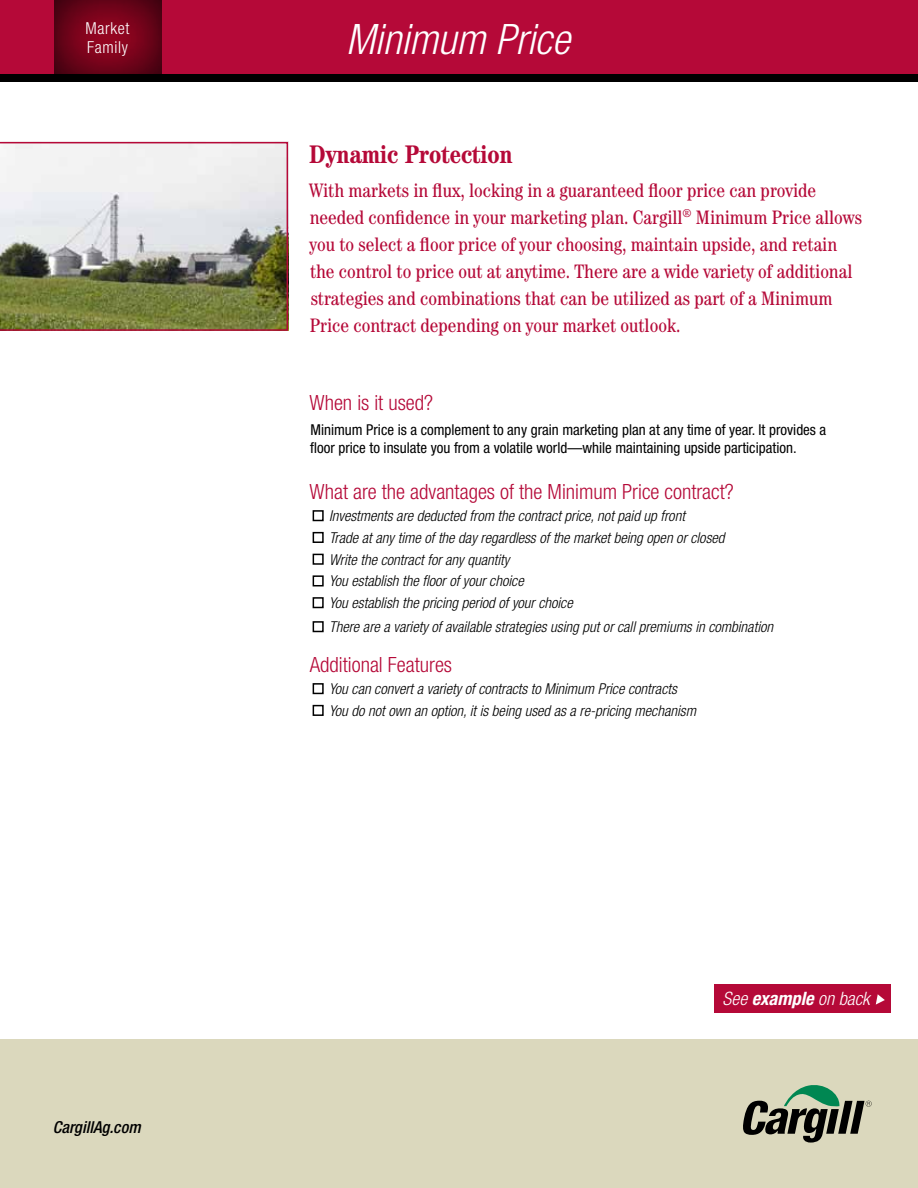
<style>
.page{position:relative;width:918px;height:1188px;background:#fff}
.page>*{position:absolute;margin:0;border:0;box-sizing:border-box;transform-origin:0 0}
.t1{font:italic 300 condensed 42px "Helvetica Neue";color:#fff}
.t2{font:italic 300 condensed 39px "Helvetica Neue";color:#fff}
.t3{font:700 condensed 25.5px "Century";color:#b50938}
.t4{font:300 condensed 21px "Helvetica Neue";color:#b50938}
.t5{font:condensed 19.5px/27px "Century";color:#b50938}
.t6{font:italic 300 condensed 18.45px "Helvetica Neue";color:#fff}
.t7{font:italic 500 condensed 16.5px "Helvetica Neue";color:#000}
.t8{font:300 condensed 16.5px/19.4px "Helvetica Neue";letter-spacing:.04em;color:#fff}
.t9{font:italic 300 condensed 15px/21.8px "Helvetica Neue";color:#000}
.t10{font:condensed 15px/18px "Helvetica Neue";color:#000}
.s1{font-weight:700}
</style>
<div class="page">
<div style="left:0;top:1040px;width:918px;height:148px;background:#dbd8bd"></div>
<svg style="left:743px;top:1085px;width:129px;height:58px"></svg>
<div style="left:714px;top:984px;width:177px;height:28px;background:#b50938"></div>
<svg style="left:876px;top:994px;width:9px;height:11px"></svg>
<div style="left:0;top:0;width:918px;height:81px;background:#b50938"></div>
<div style="left:0;top:74px;width:918px;height:7px;background:#000"></div>
<div style="left:54px;top:0;width:110px;height:76px;background:#000;opacity:.75"></div>
<div style="left:313px;top:510px;width:11px;height:11px;border:2px solid #000"></div>
<div style="left:313px;top:532px;width:11px;height:11px;border:2px solid #000"></div>
<div style="left:313px;top:554px;width:11px;height:11px;border:2px solid #000"></div>
<div style="left:313px;top:575px;width:11px;height:11px;border:2px solid #000"></div>
<div style="left:313px;top:597px;width:11px;height:11px;border:2px solid #000"></div>
<div style="left:313px;top:621px;width:11px;height:11px;border:2px solid #000"></div>
<div style="left:313px;top:683px;width:11px;height:11px;border:2px solid #000"></div>
<div style="left:313px;top:705px;width:11px;height:11px;border:2px solid #000"></div>
<svg style="left:0;top:142px;width:288px;height:189px"></svg>
<p class="t8" style="left:86px;top:18px;width:45px">Market<br>Family</p>
<p class="t7" style="left:53px;top:1118px;width:89px">CargillAg.com</p>
<h1 class="t1" style="left:346px;top:15px;width:225px">Minimum Price</h1>
<h2 class="t2" style="left:374px;top:17px;width:170px">Market Ultra</h2>
<h3 class="t3" style="left:309px;top:139px;width:205px">Dynamic Protection</h3>
<p class="t5" style="left:309px;top:176px;width:554px">With markets in flux, locking in a guaranteed floor price can provide needed confidence in your marketing plan. Cargill<sup>®</sup> Minimum Price allows you to select a floor price of your choosing, maintain upside, and retain the control to price out at anytime. There are a wide variety of additional strategies and combinations that can be utilized as part of a Minimum Price contract depending on your market outlook.</p>
<h3 class="t4" style="left:310px;top:390px;width:125px">When is it used?</h3>
<p class="t10" style="left:310px;top:420px;width:518px">Minimum Price is a complement to any grain marketing plan at any time of year. It provides a floor price to insulate you from a volatile world—while maintaining upside participation.</p>
<h3 class="t4" style="left:310px;top:480px;width:426px">What are the advantages of the Minimum Price contract?</h3>
<p class="t9" style="left:329px;top:505px;width:397px">Investments are deducted from the contract price, not paid up front<br>Trade at any time of the day regardless of the market being open or closed Write the contract for any quantity<br>You establish the floor of your choice<br>You establish the pricing period of your choice</p>
<p class="t9" style="left:329px;top:616px;width:446px">There are a variety of available strategies using put or call premiums in combination</p>
<h3 class="t4" style="left:310px;top:653px;width:144px">Additional Features</h3>
<p class="t9" style="left:329px;top:678px;width:368px">You can convert a variety of contracts to Minimum Price contracts<br>You do not own an option, it is being used as a re-pricing mechanism</p>
<p class="t6" style="left:723px;top:987px;width:149px">See <span class="s1">example</span> on back</p>
</div>
